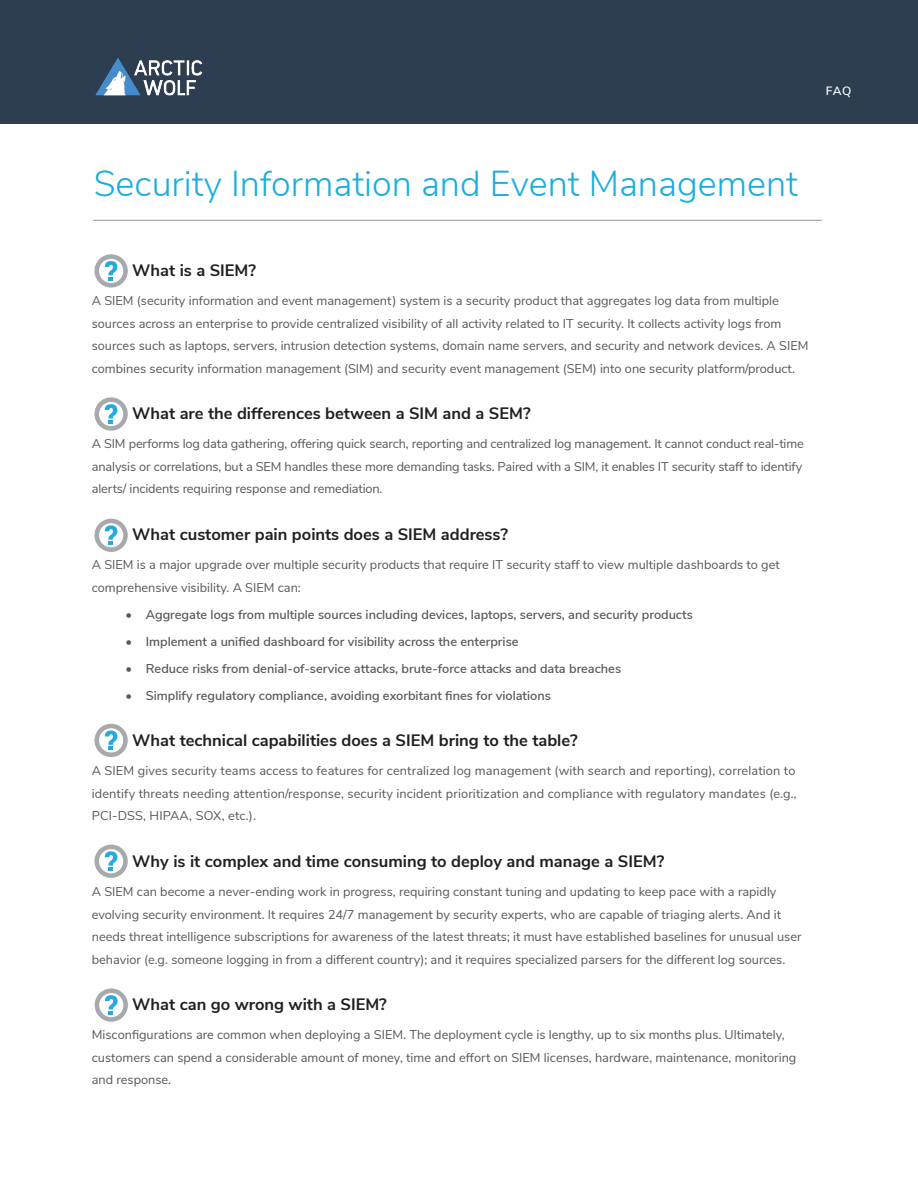
<style>
.page{position:relative;width:918px;height:1188px;background:#fff}
.page>*{position:absolute;margin:0;border:0;box-sizing:border-box;transform-origin:0 0}
.Intro_Copy{font:300 36px "Nunito Sans";color:#1aaee0}
.Subhead{font:700 16.5px "Nunito Sans";color:#231f20}
.BodyCopy{font:12.75px/22.5px "Nunito Sans";color:#57585a}
.t1{font:600 12.75px "Nunito Sans";color:#57585a}
.t2{font:600 12px "Nunito Sans";color:#fff}
</style>
<div class="page">
<div style="left:0;top:0;width:918px;height:124px;background:#2c3e50"></div>
<img style="left:95px;top:58px;width:108px;height:38px">
<hr style="left:93px;top:220px;width:729px;height:1px;background:#939598">
<svg style="left:94px;top:254px;width:34px;height:34px"></svg>
<svg style="left:94px;top:397px;width:34px;height:34px"></svg>
<svg style="left:94px;top:519px;width:34px;height:33px"></svg>
<svg style="left:94px;top:724px;width:34px;height:33px"></svg>
<svg style="left:94px;top:845px;width:34px;height:33px"></svg>
<svg style="left:95px;top:988px;width:33px;height:34px"></svg>
<p class="t2" style="left:826px;top:82px;width:27px">FAQ</p>
<p class="Intro_Copy" style="left:94px;top:157px;width:706px">Security Information and Event Management</p>
<p class="Subhead" style="left:132px;top:258px;width:125px">What is a SIEM?</p>
<p class="BodyCopy" style="left:92px;top:289px;width:718px">A SIEM (security information and event management) system is a security product that aggregates log data from multiple sources across an enterprise to provide centralized visibility of all activity related to IT security. It collects activity logs from sources such as laptops, servers, intrusion detection systems, domain name servers, and security and network devices. A SIEM combines security information management (SIM) and security event management (SEM) into one security platform/product.</p>
<p class="Subhead" style="left:132px;top:401px;width:400px">What are the differences between a SIM and a SEM?</p>
<p class="BodyCopy" style="left:92px;top:432px;width:714px">A SIM performs log data gathering, offering quick search, reporting and centralized log management. It cannot conduct real-time analysis or correlations, but a SEM handles these more demanding tasks. Paired with a SIM, it enables IT security staff to identify alerts/ incidents requiring response and remediation.</p>
<p class="Subhead" style="left:132px;top:522px;width:377px">What customer pain points does a SIEM address?</p>
<p class="BodyCopy" style="left:92px;top:553px;width:689px">A SIEM is a major upgrade over multiple security products that require IT security staff to view multiple dashboards to get comprehensive visibility. A SIEM can:</p>
<p class="t1" style="left:126px;top:605px;width:569px">• Aggregate logs from multiple sources including devices, laptops, servers, and security products</p>
<p class="t1" style="left:126px;top:632px;width:395px">• Implement a unified dashboard for visibility across the enterprise</p>
<p class="t1" style="left:126px;top:659px;width:497px">• Reduce risks from denial-of-service attacks, brute-force attacks and data breaches</p>
<p class="t1" style="left:126px;top:686px;width:427px">• Simplify regulatory compliance, avoiding exorbitant fines for violations</p>
<p class="Subhead" style="left:132px;top:728px;width:447px">What technical capabilities does a SIEM bring to the table?</p>
<p class="BodyCopy" style="left:92px;top:759px;width:706px;text-align:justify">A SIEM gives security teams access to features for centralized log management (with search and reporting), correlation to identify threats needing attention/response, security incident prioritization and compliance with regulatory mandates (e.g., PCI-DSS, HIPAA, SOX, etc.).</p>
<p class="Subhead" style="left:132px;top:849px;width:533px">Why is it complex and time consuming to deploy and manage a SIEM?</p>
<p class="BodyCopy" style="left:92px;top:880px;width:711px">A SIEM can become a never-ending work in progress, requiring constant tuning and updating to keep pace with a rapidly evolving security environment. It requires 24/7 management by security experts, who are capable of triaging alerts. And it needs threat intelligence subscriptions for awareness of the latest threats; it must have established baselines for unusual user behavior (e.g. someone logging in from a different country); and it requires specialized parsers for the different log sources.</p>
<p class="Subhead" style="left:132px;top:992px;width:256px">What can go wrong with a SIEM?</p>
<p class="BodyCopy" style="left:92px;top:1023px;width:706px">Misconfigurations are common when deploying a SIEM. The deployment cycle is lengthy, up to six months plus. Ultimately, customers can spend a considerable amount of money, time and effort on SIEM licenses, hardware, maintenance, monitoring and response.</p>
</div>
